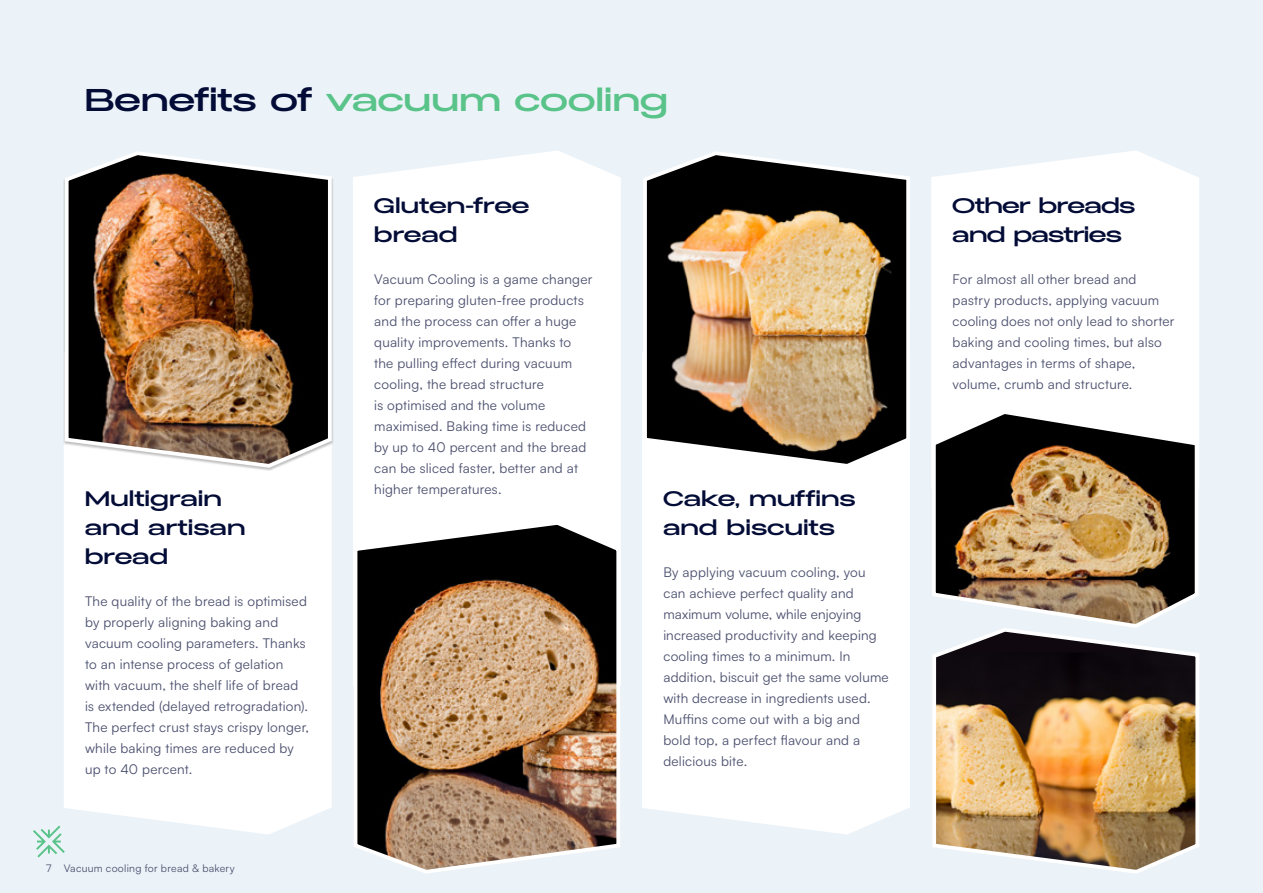
<style>
.page{position:relative;width:1263px;height:893px;background:#ecf3f8}
.page>*{position:absolute;margin:0;border:0;box-sizing:border-box;transform-origin:0 0}
.t1{font:500 36px "Graphite";letter-spacing:.025em;color:#59c389}
.t2{font:500 24px/28.8px "Graphite";letter-spacing:.02em;color:#030c36}
.t3{font:500 24px/28.8px "Graphite";color:#030c36}
.t4{font:13.5px/21px "Satoshi";letter-spacing:.015em;color:#4a4f6d}
.t5{font:10.5px "Satoshi";letter-spacing:.025em;color:#4a4f6d}
.s1{color:#030c36}
</style>
<div class="page">
<svg style="left:33px;top:826px;width:32px;height:31px"></svg>
<div style="left:353px;top:151px;width:268px;height:368px;background:#fff"></div>
<div style="left:61px;top:471px;width:271px;height:366px;background:#fff"></div>
<div style="left:642px;top:470px;width:268px;height:364px;background:#fff"></div>
<img style="left:63px;top:151px;width:270px;height:319px">
<img style="left:353px;top:519px;width:268px;height:354px">
<img style="left:642px;top:151px;width:268px;height:319px">
<div style="left:931px;top:151px;width:268px;height:257px;background:#fff"></div>
<img style="left:931px;top:408px;width:268px;height:217px">
<img style="left:932px;top:625px;width:267px;height:249px">
<h1 class="t1" style="left:85px;top:79px;width:584px"><span class="s1">Benefits of</span> vacuum cooling</h1>
<h2 class="t2" style="left:85px;top:484px;width:162px">Multigrain and artisan bread</h2>
<p class="t4" style="left:85px;top:590px;width:226px">The quality of the bread is optimised by properly aligning baking and vacuum cooling parameters. Thanks to an intense process of gelation with vacuum, the shelf life of bread is extended (delayed retrogradation).<br>The perfect crust stays crispy longer, while baking times are reduced by up to 40 percent.</p>
<p class="t5" style="left:46px;top:861px;width:190px">7 Vacuum cooling for bread &amp; bakery</p>
<h2 class="t2" style="left:374px;top:191px;width:157px">Gluten-free bread</h2>
<p class="t4" style="left:374px;top:268px;width:220px">Vacuum Cooling is a game changer for preparing gluten-free products and the process can offer a huge quality improvements. Thanks to the pulling effect during vacuum cooling, the bread structure<br>is optimised and the volume maximised. Baking time is reduced by up to 40 percent and the bread can be sliced faster, better and at higher temperatures.</p>
<h2 class="t2" style="left:663px;top:484px;width:194px">Cake, muffins and biscuits</h2>
<p class="t4" style="left:663px;top:561px;width:227px">By applying vacuum cooling, you can achieve perfect quality and maximum volume, while enjoying increased productivity and keeping cooling times to a minimum. In addition, biscuit get the same volume with decrease in ingredients used.<br>Muffins come out with a big and bold top, a perfect flavour and a delicious bite.</p>
<h2 class="t3" style="left:952px;top:191px;width:184px">Other breads and pastries</h2>
<p class="t4" style="left:952px;top:268px;width:223px">For almost all other bread and pastry products, applying vacuum cooling does not only lead to shorter baking and cooling times, but also advantages in terms of shape, volume, crumb and structure.</p>
</div>
